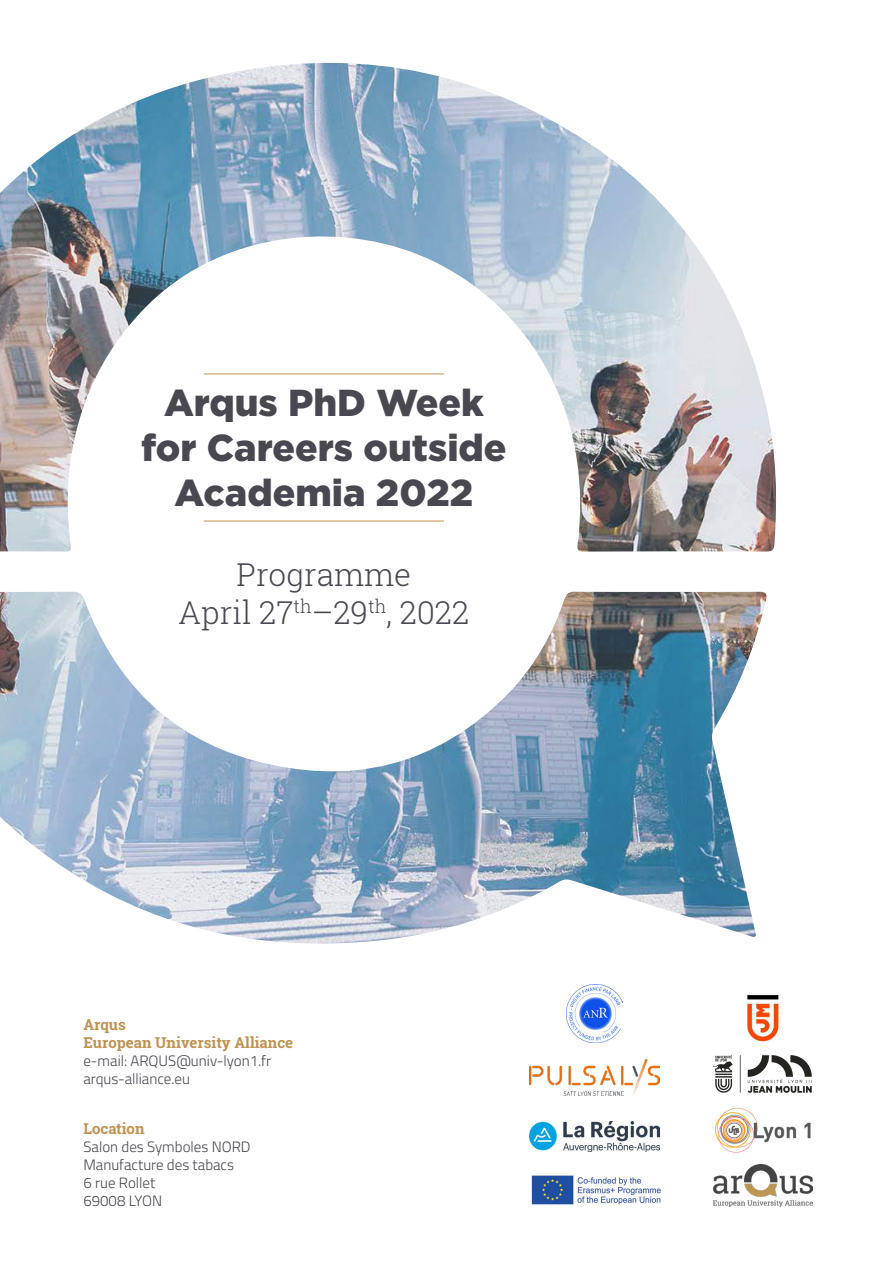
<style>
.page{position:relative;width:893px;height:1263px;background:#fff}
.page>*{position:absolute;margin:0;border:0;box-sizing:border-box;transform-origin:0 0}
.Titel_Frontseite{font:900 37.5px/45px "Gotham";color:#49474f;text-align:center}
.Untertitel_Fronseite{font:300 31.5px "Roboto Slab";color:#49474f}
.t1{font:300 15px "Titillium Web";color:#49474f}
.t2{font:700 15px/18px "Roboto Slab";color:#c09251}
</style>
<div class="page">
<img style="left:530px;top:1121px;width:129px;height:30px">
<img style="left:0;top:63px;width:777px;height:881px">
<img style="left:714px;top:1164px;width:98px;height:42px">
<img style="left:715px;top:1107px;width:96px;height:46px">
<img style="left:713px;top:1055px;width:99px;height:38px">
<img style="left:747px;top:994px;width:35px;height:48px">
<img style="left:531px;top:1175px;width:130px;height:30px">
<hr style="left:204px;top:374px;width:240px;height:1px;background:#c09251">
<hr style="left:204px;top:521px;width:240px;height:1px;background:#c09251">
<img style="left:566px;top:984px;width:56px;height:58px">
<img style="left:530px;top:1059px;width:129px;height:37px">
<p class="Titel_Frontseite" style="left:141px;top:379px;width:367px">Arqus PhD Week for Careers outside<br>Academia 2022</p>
<p class="Untertitel_Fronseite" style="left:237px;top:553px;width:176px">Programme</p>
<p class="Untertitel_Fronseite" style="left:178px;top:591px;width:292px">April 27<sup>th</sup>–29<sup>th</sup>, 2022</p>
<p class="t2" style="left:83px;top:1015px;width:211px">Arqus<br>European University Alliance</p>
<p class="t1" style="left:83px;top:1050px;width:189px">e-mail: ARQUS@univ-lyon1.fr</p>
<p class="t1" style="left:83px;top:1068px;width:108px">arqus-alliance.eu</p>
<p class="t2" style="left:83px;top:1119px;width:63px">Location</p>
<p class="t1" style="left:83px;top:1136px;width:169px">Salon des Symboles NORD</p>
<p class="t1" style="left:83px;top:1154px;width:152px">Manufacture des tabacs</p>
<p class="t1" style="left:83px;top:1172px;width:73px">6 rue Rollet</p>
<p class="t1" style="left:83px;top:1190px;width:80px">69008 LYON</p>
</div>
